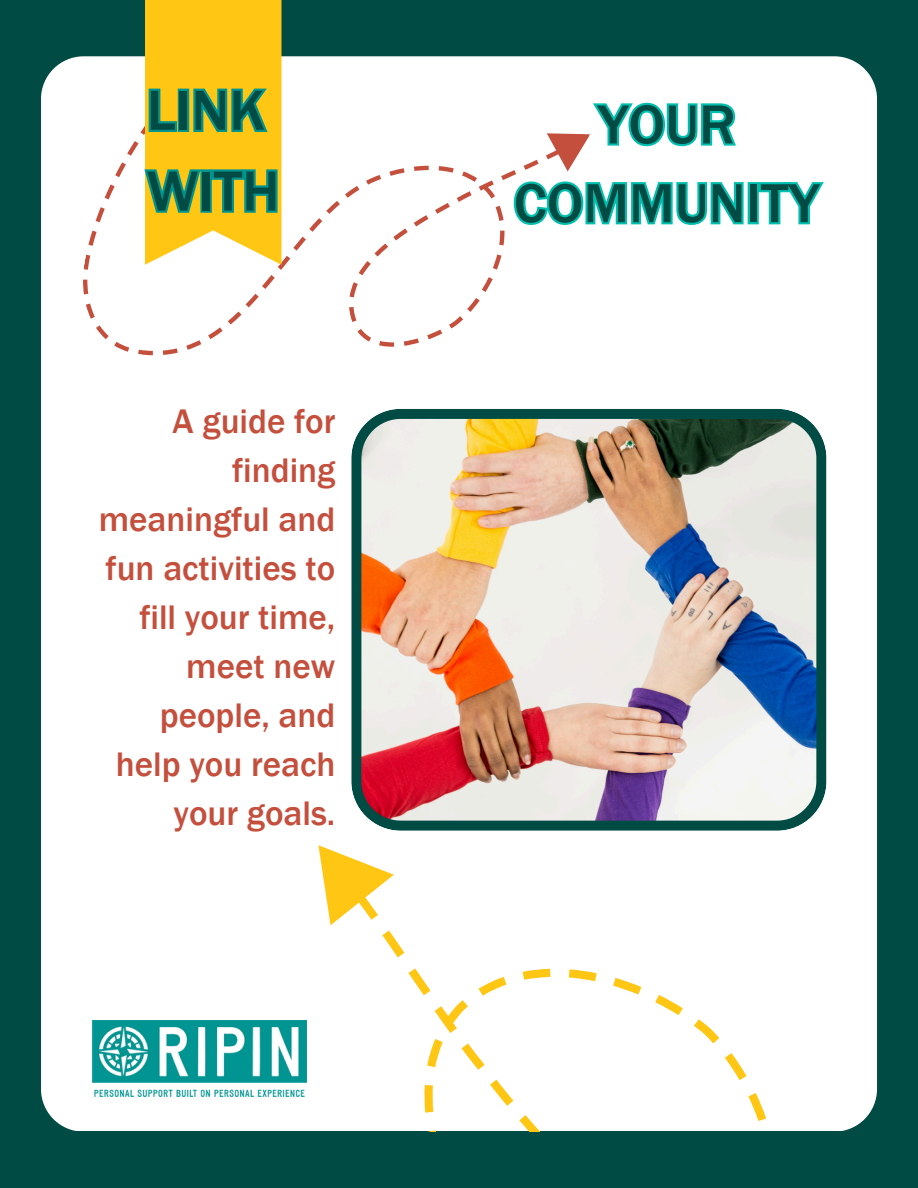
<style>
.page{position:relative;width:918px;height:1188px;background:#004c45}
.page>*{position:absolute;margin:0;border:0;box-sizing:border-box;transform-origin:0 0}
.t1{font:500 58.5px/80.8px "Franklin Gothic";color:#004c45}
.t2{font:500 57px/78.8px "Franklin Gothic";color:#004c45;text-align:center}
.t3{font:500 35.1px/49.1px "Franklin Gothic";color:#c54f3d;text-align:right}
</style>
<div class="page">
<div style="left:41px;top:56px;width:836px;height:1075px;background:#fff"></div>
<svg style="left:71px;top:10px;width:501px;height:410px;background:#e3e8e7"></svg>
<svg style="left:351px;top:409px;width:475px;height:422px;background:#c5b4ab"></svg>
<img style="left:92px;top:1020px;width:147px;height:77px">
<svg style="left:142px;top:0;width:139px;height:265px;background:#d4c13b"></svg>
<svg style="left:511px;top:101px;width:316px;height:127px;background:#bceae5"></svg>
<div style="left:239px;top:893px;width:617px;height:238px;background:#fff"></div>
<svg style="left:318px;top:845px;width:76px;height:80px;background:#ffe28a"></svg>
<p class="t1" style="left:147px;top:69px;width:135px">LINK<br>WITH</p>
<h1 class="t3" style="left:99px;top:396px;width:238px">A guide for finding meaningful and fun activities to fill your time, meet new people, and help you reach your goals.</h1>
<h1 class="t2" style="left:514px;top:84px;width:307px">YOUR<br>COMMUNITY</h1>
</div>
